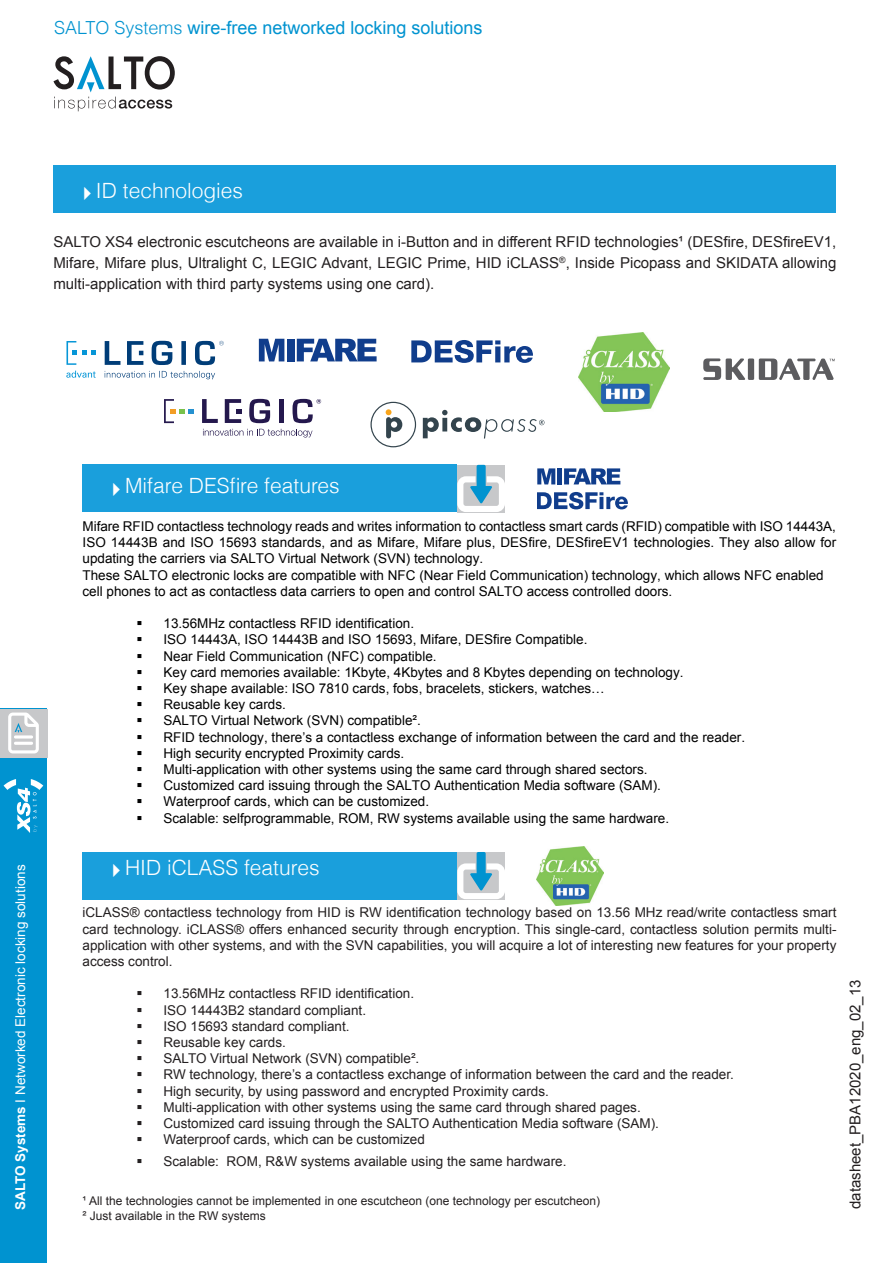
<style>
.page{position:relative;width:893px;height:1263px;background:#fff}
.page>*{position:absolute;margin:0;border:0;box-sizing:border-box;transform-origin:0 0}
.t1{font:300 21px "Helvetica";color:#fff}
.t2{font:18px "Arial";color:#0093d0}
.t3{font:15px/21px "Arial";color:#231f20;text-align:justify}
.t4{font:13.5px/16.2px "Arial";color:#000001}
.t5{font:13.5px/16.2px "Arial";color:#231f20;text-align:justify}
.t6{font:13.5px "Arial";color:#fff}
.t7{font:12px/14.4px "Arial";color:#231f20}
.s1{font-family:"Helvetica";font-weight:300}
.s2{font-weight:700}
</style>
<div class="page">
<svg style="left:53px;top:56px;width:122px;height:55px"></svg>
<div style="left:0;top:709px;width:47px;height:554px;background:#0093d0"></div>
<div style="left:0;top:709px;width:47px;height:48px;background:#c7c8ca"></div>
<svg style="left:8px;top:712px;width:31px;height:41px"></svg>
<svg style="left:4px;top:779px;width:39px;height:54px"></svg>
<div style="left:53px;top:165px;width:783px;height:48px;background:#1a9fdc"></div>
<img style="left:536px;top:846px;width:68px;height:59px">
<svg style="left:537px;top:468px;width:18px;height:16px"></svg>
<div style="left:557px;top:468px;width:5px;height:16px;background:#103d8c"></div>
<svg style="left:564px;top:468px;width:56px;height:16px"></svg>
<svg style="left:537px;top:492px;width:91px;height:17px"></svg>
<svg style="left:457px;top:465px;width:48px;height:47px"></svg>
<div style="left:457px;top:852px;width:48px;height:48px;background:#d1d2d4"></div>
<svg style="left:457px;top:852px;width:48px;height:47px"></svg>
<div style="left:83px;top:464px;width:374px;height:48px;background:#1a9fdc"></div>
<div style="left:83px;top:852px;width:374px;height:48px;background:#1a9fdc"></div>
<img style="left:578px;top:332px;width:91px;height:80px">
<svg style="left:105px;top:341px;width:119px;height:24px"></svg>
<svg style="left:66px;top:341px;width:30px;height:24px"></svg>
<svg style="left:105px;top:371px;width:110px;height:8px"></svg>
<svg style="left:66px;top:371px;width:30px;height:7px"></svg>
<svg style="left:249px;top:399px;width:21px;height:24px"></svg>
<svg style="left:202px;top:399px;width:16px;height:24px"></svg>
<div style="left:279px;top:399px;width:5px;height:24px;background:#24184d"></div>
<svg style="left:292px;top:399px;width:29px;height:24px"></svg>
<svg style="left:203px;top:429px;width:110px;height:8px"></svg>
<svg style="left:225px;top:399px;width:16px;height:24px"></svg>
<svg style="left:164px;top:399px;width:29px;height:24px"></svg>
<svg style="left:259px;top:339px;width:25px;height:22px"></svg>
<div style="left:287px;top:339px;width:7px;height:22px;background:#103d8c"></div>
<svg style="left:297px;top:339px;width:80px;height:22px"></svg>
<svg style="left:411px;top:340px;width:122px;height:23px"></svg>
<svg style="left:370px;top:402px;width:46px;height:45px"></svg>
<svg style="left:423px;top:410px;width:121px;height:28px"></svg>
<div style="left:748px;top:358px;width:6px;height:22px;background:#5c5c5f"></div>
<svg style="left:759px;top:358px;width:76px;height:22px"></svg>
<svg style="left:703px;top:358px;width:42px;height:22px"></svg>
<h2 class="t2" style="left:54px;top:16px;width:430px"><span class="s1">SALTO Systems</span> wire-free networked locking solutions</h2>
<h1 class="t1" style="left:76px;top:177px;width:168px">✔ID technologies</h1>
<p class="t3" style="left:53px;top:231px;width:784px">SALTO XS4 electronic escutcheons are available in i-Button and in different RFID technologies¹ (DESfire, DESfireEV1, Mifare, Mifare plus, Ultralight C, LEGIC Advant, LEGIC Prime, HID iCLASS<sup>®</sup>, Inside Picopass and SKIDATA allowing multi-application with third party systems using one card).</p>
<p class="t6" style="left:12px;top:1210px;width:347px;rotate:-90deg"><span class="s2">SALTO Systems</span> I Networked Electronic locking solutions</p>
<h1 class="t1" style="left:105px;top:473px;width:236px">✔Mifare DESfire features</h1>
<p class="t4" style="left:83px;top:518px;width:755px">Mifare RFID contactless technology reads and writes information to contactless smart cards (RFID) compatible with ISO 14443A, ISO 14443B and ISO 15693 standards, and as Mifare, Mifare plus, DESfire, DESfireEV1 technologies. They also allow for updating the carriers via SALTO Virtual Network (SVN) technology.<br>These SALTO electronic locks are compatible with NFC (Near Field Communication) technology, which allows NFC enabled cell phones to act as contactless data carriers to open and control SALTO access controlled doors.</p>
<p class="t4" style="left:137px;top:615px;width:279px">▪ 13.56MHz contactless RFID identification.</p>
<p class="t4" style="left:137px;top:632px;width:452px">▪ ISO 14443A, ISO 14443B and ISO 15693, Mifare, DESfire Compatible.</p>
<p class="t4" style="left:137px;top:648px;width:302px">▪ Near Field Communication (NFC) compatible.</p>
<p class="t4" style="left:137px;top:664px;width:549px">▪ Key card memories available: 1Kbyte, 4Kbytes and 8 Kbytes depending on technology.</p>
<p class="t4" style="left:137px;top:680px;width:470px">▪ Key shape available: ISO 7810 cards, fobs, bracelets, stickers, watches…</p>
<p class="t4" style="left:137px;top:696px;width:151px">▪ Reusable key cards.</p>
<p class="t4" style="left:137px;top:713px;width:286px">▪ SALTO Virtual Network (SVN) compatible².</p>
<p class="t4" style="left:137px;top:729px;width:610px">▪ RFID technology, there’s a contactless exchange of information between the card and the reader.</p>
<p class="t4" style="left:137px;top:745px;width:269px">▪ High security encrypted Proximity cards.</p>
<p class="t4" style="left:137px;top:761px;width:512px">▪ Multi-application with other systems using the same card through shared sectors.</p>
<p class="t4" style="left:137px;top:777px;width:526px">▪ Customized card issuing through the SALTO Authentication Media software (SAM).</p>
<p class="t4" style="left:137px;top:794px;width:294px">▪ Waterproof cards, which can be customized.</p>
<p class="t4" style="left:137px;top:810px;width:534px">▪ Scalable: selfprogrammable, ROM, RW systems available using the same hardware.</p>
<h1 class="t1" style="left:105px;top:854px;width:216px">✔HID iCLASS features</h1>
<p class="t5" style="left:83px;top:905px;width:755px">iCLASS® contactless technology from HID is RW identification technology based on 13.56 MHz read/write contactless smart card technology. iCLASS® offers enhanced security through encryption. This single-card, contactless solution permits multi&shy;application with other systems, and with the SVN capabilities, you will acquire a lot of interesting new features for your property access control.</p>
<p class="t5" style="left:137px;top:986px;width:279px">▪ 13.56MHz contactless RFID identification.</p>
<p class="t5" style="left:137px;top:1002px;width:231px">▪ ISO 14443B2 standard compliant.</p>
<p class="t5" style="left:137px;top:1018px;width:215px">▪ ISO 15693 standard compliant.</p>
<p class="t5" style="left:137px;top:1034px;width:151px">▪ Reusable key cards.</p>
<p class="t5" style="left:137px;top:1050px;width:284px">▪ SALTO Virtual Network (SVN) compatible².</p>
<p class="t5" style="left:137px;top:1067px;width:599px">▪ RW technology, there’s a contactless exchange of information between the card and the reader.</p>
<p class="t5" style="left:137px;top:1083px;width:414px">▪ High security, by using password and encrypted Proximity cards.</p>
<p class="t5" style="left:137px;top:1099px;width:506px">▪ Multi-application with other systems using the same card through shared pages.</p>
<p class="t5" style="left:137px;top:1115px;width:524px">▪ Customized card issuing through the SALTO Authentication Media software (SAM).</p>
<p class="t5" style="left:137px;top:1131px;width:290px">▪ Waterproof cards, which can be customized</p>
<p class="t5" style="left:137px;top:1153px;width:431px">▪ Scalable: ROM, R&amp;W systems available using the same hardware.</p>
<p class="t7" style="left:83px;top:1194px;width:519px">¹ All the technologies cannot be implemented in one escutcheon (one technology per escutcheon)<br>² Just available in the RW systems</p>
<p class="t3" style="left:845px;top:1209px;width:231px;rotate:-90deg">datasheet_PBA12020_eng_02_13</p>
</div>
